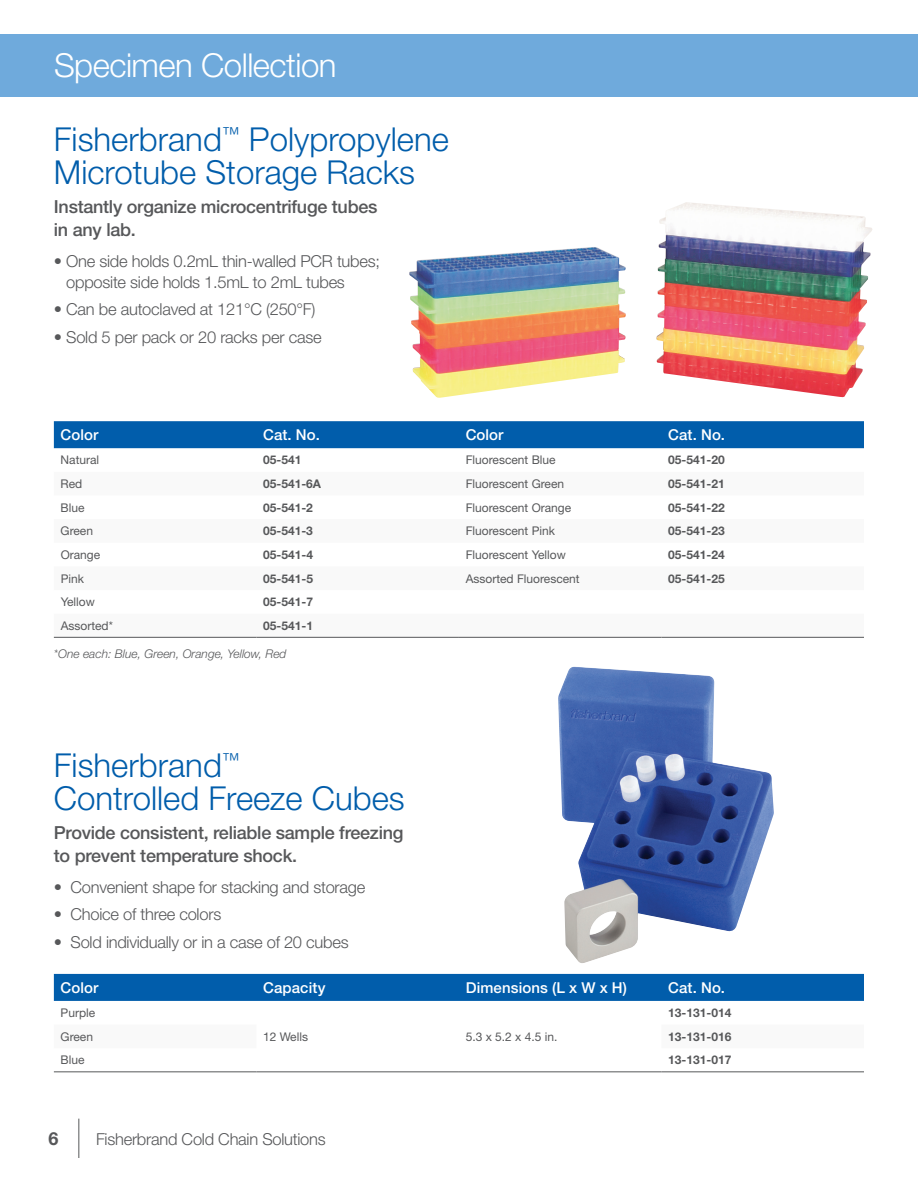
<style>
.page{position:relative;width:918px;height:1188px;background:#fff}
.page>*{position:absolute;margin:0;border:0;box-sizing:border-box;transform-origin:0 0}
.t1{font:300 33px/33px "Helvetica Neue LT Std";color:#015dab}
.t2{font:300 33px "Helvetica Neue LT Std";letter-spacing:-.015em;color:#fff}
.t3{font:500 18px/22.5px "Helvetica Neue LT Std";letter-spacing:-.015em;color:#57585a}
.t4{font:700 18px "Helvetica Neue LT Std";color:#57585a}
.t5{font:300 16.5px/21px "Helvetica Neue LT Std";letter-spacing:-.015em;color:#57585a}
.t6{font:500 15px "Helvetica Neue LT Std";letter-spacing:.005em;color:#fff}
.t7{font:12px "Helvetica Neue LT Std";color:#57585a}
.t8{font:700 12px "Helvetica Neue LT Std";color:#57585a}
.t9{font:italic 300 12px "Helvetica Neue LT Std";color:#57585a}
</style>
<div class="page">
<img style="left:409px;top:202px;width:463px;height:196px">
<img style="left:558px;top:667px;width:216px;height:296px">
<div style="left:0;top:34px;width:918px;height:64px;background:#6faadc"></div>
<hr style="left:78px;top:1119px;width:1px;height:39px;background:#57585a">
<div style="left:54px;top:421px;width:810px;height:27px;background:#015dab"></div>
<svg style="left:54px;top:636px;width:810px;height:1px"></svg>
<hr style="left:54px;top:637px;width:202px;height:1px;background:#57585a">
<hr style="left:256px;top:637px;width:203px;height:1px;background:#57585a">
<hr style="left:459px;top:637px;width:202px;height:1px;background:#57585a">
<hr style="left:661px;top:637px;width:203px;height:1px;background:#57585a">
<div style="left:54px;top:974px;width:810px;height:27px;background:#015dab"></div>
<hr style="left:256px;top:1072px;width:203px;height:1px;background:#57585a">
<hr style="left:459px;top:1072px;width:202px;height:1px;background:#57585a">
<hr style="left:54px;top:1072px;width:202px;height:1px;background:#57585a">
<hr style="left:661px;top:1072px;width:203px;height:1px;background:#57585a">
<h1 class="t2" style="left:54px;top:45px;width:284px">Specimen Collection</h1>
<h1 class="t1" style="left:54px;top:122px;width:396px">Fisherbrand<sup>™</sup> Polypropylene<br>Microtube Storage Racks</h1>
<p class="t3" style="left:54px;top:195px;width:325px">Instantly organize microcentrifuge tubes in any lab.</p>
<p class="t5" style="left:66px;top:250px;width:315px;text-indent:-12px">• One side holds 0.2mL thin-walled PCR tubes; opposite side holds 1.5mL to 2mL tubes</p>
<p class="t5" style="left:54px;top:299px;width:263px">• Can be autoclaved at 121°C (250°F)</p>
<p class="t5" style="left:54px;top:326px;width:269px">• Sold 5 per pack or 20 racks per case</p>
<p class="t6" style="left:61px;top:426px;width:39px">Color</p>
<p class="t6" style="left:263px;top:426px;width:58px">Cat. No.</p>
<p class="t6" style="left:466px;top:426px;width:39px">Color</p>
<p class="t6" style="left:668px;top:426px;width:58px">Cat. No.</p>
<p class="t7" style="left:61px;top:453px;width:40px">Natural</p>
<p class="t8" style="left:263px;top:453px;width:40px">05-541</p>
<p class="t7" style="left:466px;top:453px;width:92px">Fluorescent Blue</p>
<p class="t8" style="left:668px;top:453px;width:58px">05-541-20</p>
<p class="t7" style="left:61px;top:477px;width:23px">Red</p>
<p class="t8" style="left:263px;top:476px;width:60px">05-541-6A</p>
<p class="t7" style="left:466px;top:477px;width:100px">Fluorescent Green</p>
<p class="t8" style="left:668px;top:476px;width:58px">05-541-21</p>
<p class="t7" style="left:61px;top:500px;width:25px">Blue</p>
<p class="t8" style="left:263px;top:500px;width:51px">05-541-2</p>
<p class="t7" style="left:466px;top:500px;width:107px">Fluorescent Orange</p>
<p class="t8" style="left:668px;top:500px;width:58px">05-541-22</p>
<p class="t7" style="left:61px;top:524px;width:34px">Green</p>
<p class="t8" style="left:263px;top:524px;width:51px">05-541-3</p>
<p class="t7" style="left:466px;top:524px;width:91px">Fluorescent Pink</p>
<p class="t8" style="left:668px;top:524px;width:58px">05-541-23</p>
<p class="t7" style="left:61px;top:547px;width:41px">Orange</p>
<p class="t8" style="left:263px;top:547px;width:51px">05-541-4</p>
<p class="t7" style="left:466px;top:547px;width:102px">Fluorescent Yellow</p>
<p class="t8" style="left:668px;top:547px;width:58px">05-541-24</p>
<p class="t7" style="left:61px;top:571px;width:25px">Pink</p>
<p class="t8" style="left:263px;top:571px;width:51px">05-541-5</p>
<p class="t7" style="left:466px;top:571px;width:116px">Assorted Fluorescent</p>
<p class="t8" style="left:668px;top:571px;width:58px">05-541-25</p>
<p class="t7" style="left:61px;top:595px;width:36px">Yellow</p>
<p class="t8" style="left:263px;top:594px;width:51px">05-541-7</p>
<p class="t7" style="left:61px;top:618px;width:54px">Assorted*</p>
<p class="t8" style="left:263px;top:618px;width:51px">05-541-1</p>
<p class="t9" style="left:54px;top:647px;width:234px">*One each: Blue, Green, Orange, Yellow, Red</p>
<h1 class="t1" style="left:54px;top:748px;width:352px">Fisherbrand<sup>™<br></sup>Controlled Freeze Cubes</h1>
<p class="t3" style="left:54px;top:821px;width:351px">Provide consistent, reliable sample freezing to prevent temperature shock.</p>
<p class="t5" style="left:54px;top:876px;width:313px">• Convenient shape for stacking and storage</p>
<p class="t5" style="left:54px;top:904px;width:169px">• Choice of three colors</p>
<p class="t5" style="left:54px;top:931px;width:296px">• Sold individually or in a case of 20 cubes</p>
<p class="t6" style="left:61px;top:978px;width:39px">Color</p>
<p class="t6" style="left:263px;top:978px;width:64px">Capacity</p>
<p class="t6" style="left:466px;top:978px;width:163px">Dimensions (L x W x H)</p>
<p class="t6" style="left:668px;top:978px;width:58px">Cat. No.</p>
<p class="t7" style="left:61px;top:1006px;width:36px">Purple</p>
<p class="t7" style="left:263px;top:1029px;width:46px">12 Wells</p>
<p class="t7" style="left:466px;top:1029px;width:93px">5.3 x 5.2 x 4.5 in.</p>
<p class="t8" style="left:668px;top:1005px;width:65px">13-131-014</p>
<p class="t7" style="left:61px;top:1029px;width:34px">Green</p>
<p class="t8" style="left:668px;top:1029px;width:65px">13-131-016</p>
<p class="t7" style="left:61px;top:1053px;width:25px">Blue</p>
<p class="t8" style="left:668px;top:1053px;width:65px">13-131-017</p>
<p class="t4" style="left:48px;top:1128px;width:12px">6</p>
<p class="t5" style="left:96px;top:1129px;width:231px">Fisherbrand Cold Chain Solutions</p>
</div>
